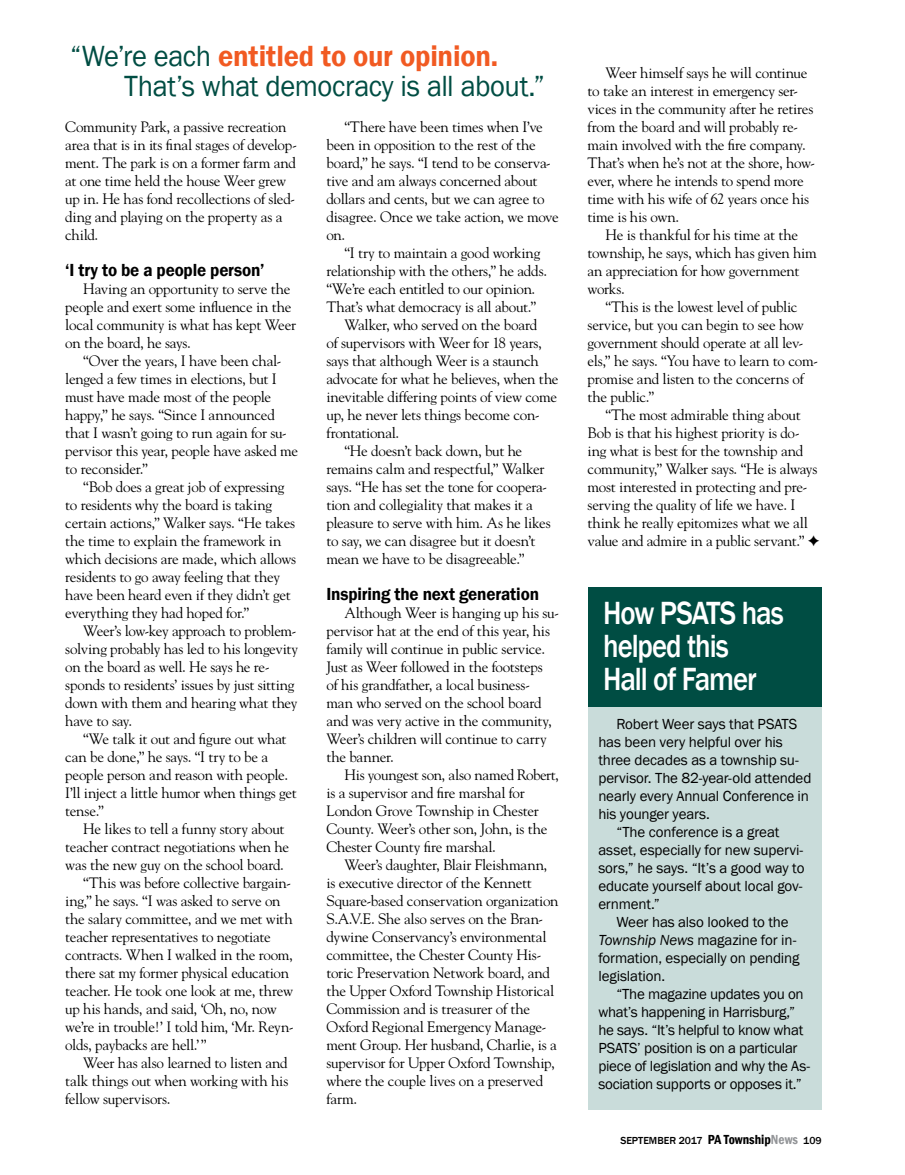
<style>
.page{position:relative;width:905px;height:1175px;background:#fff}
.page>*{position:absolute;margin:0;border:0;box-sizing:border-box;transform-origin:0 0}
.t1{font:500 33px/33px "Franklin Gothic";letter-spacing:-.035em;color:#fff;scale:.87 1}
.t2{font:30px/30px "Franklin Gothic";letter-spacing:-.015em;color:#004d43;scale:.95 1}
.t3{font:600 18px "Franklin Gothic";letter-spacing:-.01em;color:#000;scale:.95 1}
.t4{font:15px/18px "Goudy";letter-spacing:-.02em;color:#000}
.t5{font:15px "Franklin Gothic";letter-spacing:-.01em;color:#000}
.t6{font:500 10.5px "Franklin Gothic";color:#000}
.s1{font-weight:600;color:#f15a22}
.s2{font-style:italic}
.s3{font-weight:600;font-stretch:condensed;font-size:13.5px}
.s4{font-weight:600;font-stretch:condensed;font-size:13.5px;color:#939598}
</style>
<div class="page">
<div style="left:587px;top:706px;width:234px;height:403px;background:#c9dcda"></div>
<div style="left:587px;top:587px;width:234px;height:119px;background:#004d43"></div>
<h2 class="t2" style="left:124px;top:42px;width:444px;text-indent:-54px">“We’re each <span class="s1">entitled to our opinion.<br></span>That’s what democracy is all about.”</h2>
<p class="t4" style="left:65px;top:117px;width:233px">Community Park, a passive recreation area that is in its final stages of develop&shy;ment. The park is on a former farm and at one time held the house Weer grew up in. He has fond recollections of sled&shy;ding and playing on the property as a child.</p>
<p class="t3" style="left:65px;top:259px;width:211px">‘I try to be a people person’</p>
<p class="t4" style="left:65px;top:279px;width:232px;text-indent:18px">Having an opportunity to serve the people and exert some influence in the local community is what has kept Weer on the board, he says.</p>
<p class="t4" style="left:65px;top:351px;width:234px;text-indent:18px">“Over the years, I have been chal&shy;lenged a few times in elections, but I must have made most of the people happy,” he says. “Since I announced that I wasn’t going to run again for su&shy;pervisor this year, people have asked me to reconsider.”</p>
<p class="t4" style="left:65px;top:477px;width:232px;text-indent:18px">“Bob does a great job of expressing to residents why the board is taking certain actions,” Walker says. “He takes the time to explain the framework in which decisions are made, which allows residents to go away feeling that they have been heard even if they didn’t get everything they had hoped for.”</p>
<p class="t4" style="left:65px;top:621px;width:234px;text-indent:18px">Weer’s low-key approach to problem&shy;solving probably has led to his longevity on the board as well. He says he re&shy;sponds to residents’ issues by just sitting down with them and hearing what they have to say.</p>
<p class="t4" style="left:65px;top:729px;width:233px;text-indent:18px">“We talk it out and figure out what can be done,” he says. “I try to be a people person and reason with people.<br>I’ll inject a little humor when things get tense.”</p>
<p class="t4" style="left:83px;top:819px;width:203px">He likes to tell a funny story about</p>
<p class="t4" style="left:65px;top:837px;width:225px">teacher contract negotiations when he</p>
<p class="t4" style="left:65px;top:855px;width:220px">was the new guy on the school board.</p>
<p class="t4" style="left:83px;top:873px;width:209px">“This was before collective bargain-</p>
<p class="t4" style="left:65px;top:891px;width:217px">ing,” he says. “I was asked to serve on</p>
<p class="t4" style="left:65px;top:909px;width:229px">the salary committee, and we met with</p>
<p class="t4" style="left:65px;top:927px;width:207px">teacher representatives to negotiate</p>
<p class="t4" style="left:65px;top:945px;width:229px">contracts. When I walked in the room,</p>
<p class="t4" style="left:65px;top:963px;width:225px">there sat my former physical education</p>
<p class="t4" style="left:65px;top:981px;width:229px">teacher. He took one look at me, threw</p>
<p class="t4" style="left:65px;top:999px;width:213px">up his hands, and said, ‘Oh, no, now</p>
<p class="t4" style="left:65px;top:1017px;width:230px">we’re in trouble!’ I told him, ‘Mr. Reyn-</p>
<p class="t4" style="left:65px;top:1035px;width:143px">olds, paybacks are hell.’”</p>
<p class="t4" style="left:83px;top:1053px;width:206px">Weer has also learned to listen and</p>
<p class="t4" style="left:65px;top:1071px;width:224px">talk things out when working with his</p>
<p class="t4" style="left:65px;top:1089px;width:107px">fellow supervisors.</p>
<p class="t4" style="left:326px;top:117px;width:234px;text-indent:18px">“There have been times when I’ve been in opposition to the rest of the board,” he says. “I tend to be conserva&shy;tive and am always concerned about dollars and cents, but we can agree to disagree. Once we take action, we move on.</p>
<p class="t4" style="left:344px;top:243px;width:197px">“I try to maintain a good working</p>
<p class="t4" style="left:326px;top:261px;width:222px">relationship with the others,” he adds.</p>
<p class="t4" style="left:326px;top:279px;width:210px">“We’re each entitled to our opinion.</p>
<p class="t4" style="left:326px;top:297px;width:211px">That’s what democracy is all about.”</p>
<p class="t4" style="left:344px;top:315px;width:194px">Walker, who served on the board</p>
<p class="t4" style="left:326px;top:333px;width:217px">of supervisors with Weer for 18 years,</p>
<p class="t4" style="left:326px;top:351px;width:214px">says that although Weer is a staunch</p>
<p class="t4" style="left:326px;top:369px;width:234px">advocate for what he believes, when the</p>
<p class="t4" style="left:326px;top:387px;width:232px">inevitable differing points of view come</p>
<p class="t4" style="left:326px;top:405px;width:215px">up, he never lets things become con-</p>
<p class="t4" style="left:326px;top:423px;width:74px">frontational.</p>
<p class="t4" style="left:344px;top:441px;width:179px">“He doesn’t back down, but he</p>
<p class="t4" style="left:326px;top:459px;width:220px">remains calm and respectful,” Walker</p>
<p class="t4" style="left:326px;top:477px;width:222px">says. “He has set the tone for coopera-</p>
<p class="t4" style="left:326px;top:495px;width:208px">tion and collegiality that makes it a</p>
<p class="t4" style="left:326px;top:513px;width:226px">pleasure to serve with him. As he likes</p>
<p class="t4" style="left:326px;top:531px;width:210px">to say, we can disagree but it doesn’t</p>
<p class="t4" style="left:326px;top:549px;width:200px">mean we have to be disagreeable.”</p>
<p class="t3" style="left:326px;top:583px;width:225px">Inspiring the next generation</p>
<p class="t4" style="left:326px;top:603px;width:234px;text-indent:18px">Although Weer is hanging up his su&shy;pervisor hat at the end of this year, his family will continue in public service.<br>Just as Weer followed in the footsteps<br>of his grandfather, a local business&shy;man who served on the school board and was very active in the community, Weer’s children will continue to carry the banner.</p>
<p class="t4" style="left:326px;top:765px;width:234px;text-indent:18px">His youngest son, also named Robert, is a supervisor and fire marshal for London Grove Township in Chester County. Weer’s other son, John, is the Chester County fire marshal.</p>
<p class="t4" style="left:326px;top:855px;width:234px;text-indent:18px">Weer’s daughter, Blair Fleishmann, is executive director of the Kennett Square-based conservation organization S.A.V.E. She also serves on the Bran&shy;dywine Conservancy’s environmental committee, the Chester County His&shy;toric Preservation Network board, and the Upper Oxford Township Historical Commission and is treasurer of the Oxford Regional Emergency Manage&shy;ment Group. Her husband, Charlie, is a supervisor for Upper Oxford Township, where the couple lives on a preserved farm.</p>
<p class="t4" style="left:587px;top:63px;width:229px;text-indent:18px">Weer himself says he will continue to take an interest in emergency ser&shy;vices in the community after he retires from the board and will probably re&shy;main involved with the fire company.<br>That’s when he’s not at the shore, how&shy;ever, where he intends to spend more time with his wife of 62 years once his time is his own.</p>
<p class="t4" style="left:587px;top:225px;width:231px;text-indent:18px">He is thankful for his time at the township, he says, which has given him an appreciation for how government works.</p>
<p class="t4" style="left:587px;top:297px;width:232px;text-indent:18px">“This is the lowest level of public service, but you can begin to see how government should operate at all lev&shy;els,” he says. “You have to learn to com&shy;promise and listen to the concerns of the public.”</p>
<p class="t4" style="left:587px;top:405px;width:231px;text-indent:18px">“The most admirable thing about Bob is that his highest priority is do&shy;ing what is best for the township and community,” Walker says. “He is always most interested in protecting and pre&shy;serving the quality of life we have. I think he really epitomizes what we all value and admire in a public servant.”</p>
<h1 class="t1" style="left:603px;top:597px;width:209px">How PSATS has helped this<br>Hall of Famer</h1>
<p class="t5" style="left:616px;top:715px;width:183px">Robert Weer says that PSATS</p>
<p class="t5" style="left:598px;top:733px;width:186px">has been very helpful over his</p>
<p class="t5" style="left:598px;top:751px;width:202px">three decades as a township su-</p>
<p class="t5" style="left:598px;top:769px;width:215px">pervisor. The 82-year-old attended</p>
<p class="t5" style="left:598px;top:787px;width:212px">nearly every Annual Conference in</p>
<p class="t5" style="left:598px;top:805px;width:113px">his younger years.</p>
<p class="t5" style="left:616px;top:823px;width:164px">“The conference is a great</p>
<p class="t5" style="left:598px;top:841px;width:206px">asset, especially for new supervi-</p>
<p class="t5" style="left:598px;top:859px;width:208px">sors,” he says. “It’s a good way to</p>
<p class="t5" style="left:598px;top:877px;width:206px">educate yourself about local gov-</p>
<p class="t5" style="left:598px;top:895px;width:63px">ernment.”</p>
<p class="t5" style="left:616px;top:913px;width:174px">Weer has also looked to the</p>
<p class="t5" style="left:598px;top:931px;width:200px"><span class="s2">Township News</span> magazine for in-</p>
<p class="t5" style="left:598px;top:949px;width:202px">formation, especially on pending</p>
<p class="t5" style="left:598px;top:967px;width:68px">legislation.</p>
<p class="t5" style="left:616px;top:985px;width:189px">“The magazine updates you on</p>
<p class="t5" style="left:598px;top:1003px;width:198px">what’s happening in Harrisburg,”</p>
<p class="t5" style="left:598px;top:1021px;width:206px">he says. “It’s helpful to know what</p>
<p class="t5" style="left:598px;top:1039px;width:201px">PSATS’ position is on a particular</p>
<p class="t5" style="left:598px;top:1057px;width:213px">piece of legislation and why the As-</p>
<p class="t5" style="left:598px;top:1075px;width:205px">sociation supports or opposes it.”</p>
<p class="t6" style="left:620px;top:1133px;width:203px">SEPTEMBER 2017 <span class="s3">PA Township</span><span class="s4">News</span> 109</p>
</div>
